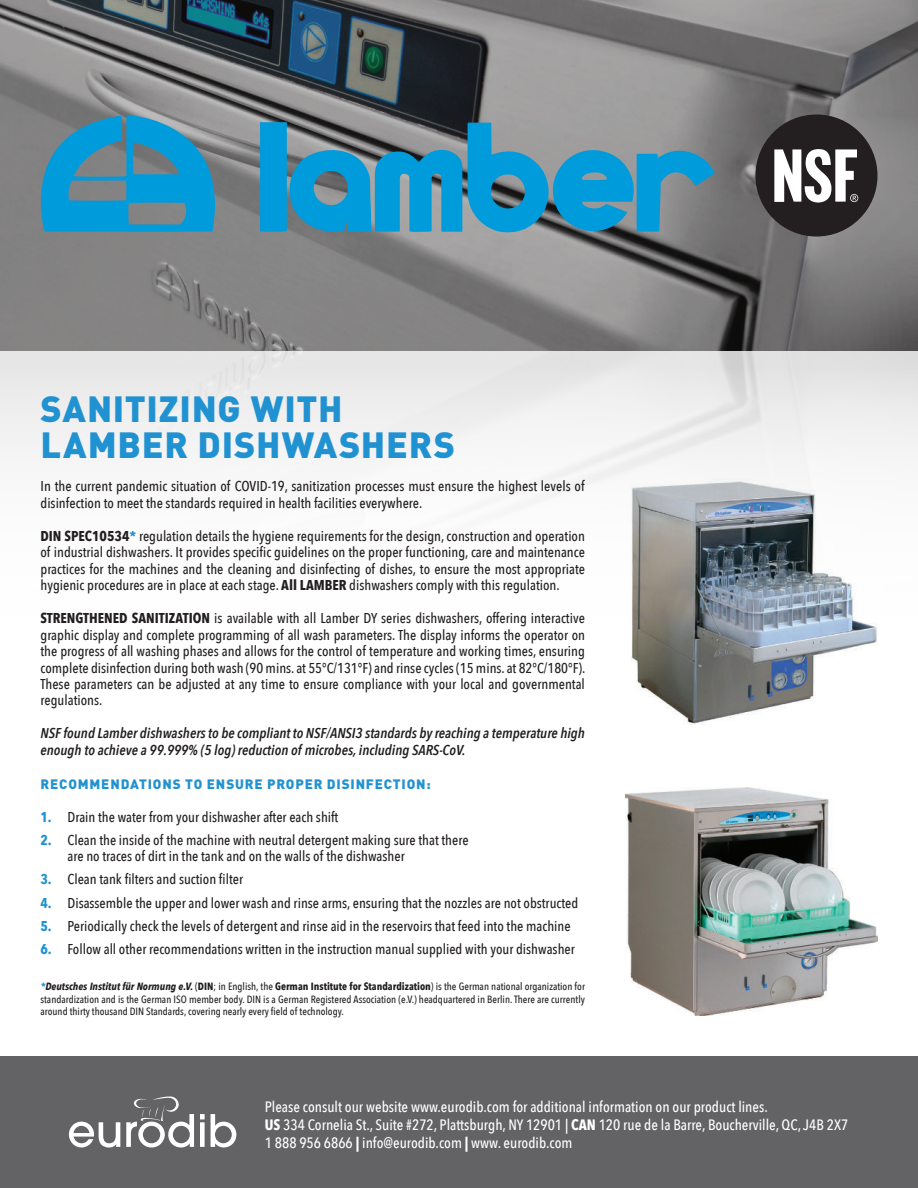
<style>
.page{position:relative;width:918px;height:1188px;background:#fff}
.page>*{position:absolute;margin:0;border:0;box-sizing:border-box;transform-origin:0 0}
.t1{font:900 36px/36.8px "DIN";letter-spacing:.02em;color:#2192d1}
.t2{font:500 15px/18px "Avenir Next Condensed";color:#fff}
.t3{font:500 14.25px/16.5px "Avenir Next Condensed";color:#231f20}
.t4{font:italic 600 14.25px/16.5px "Avenir Next Condensed";color:#231f20}
.t5{font:900 13.5px "DIN";letter-spacing:.06em;color:#2192d1}
.t6{font:500 10.5px/12.8px "Avenir Next Condensed";color:#231f20;text-align:justify}
.s1{font-weight:700}
.s2{font-weight:700;color:#2192d1}
.s3{font-weight:700;font-style:italic;color:#2192d1}
.s4{font-weight:700;font-style:italic}
</style>
<div class="page">
<svg style="left:0;top:0;width:918px;height:351px;background:#78787a"></svg>
<div style="left:0;top:1056px;width:918px;height:132px;background:#636366"></div>
<svg style="left:69px;top:1122px;width:51px;height:26px"></svg>
<svg style="left:200px;top:1114px;width:5px;height:33px"></svg>
<svg style="left:211px;top:1114px;width:25px;height:34px"></svg>
<svg style="left:126px;top:1096px;width:68px;height:52px"></svg>
<svg style="left:41px;top:114px;width:174px;height:118px;background:#3691b7"></svg>
<svg style="left:260px;top:122px;width:455px;height:115px;background:#3e91b4"></svg>
<div style="left:755px;top:114px;width:122px;height:123px;background:#231f20;border-radius:50%"></div>
<svg style="left:774px;top:149px;width:84px;height:54px"></svg>
<img style="left:626px;top:478px;width:252px;height:246px">
<img style="left:626px;top:787px;width:252px;height:228px">
<h1 class="t1" style="left:40px;top:391px;width:416px">SANITIZING WITH<br>LAMBER DISHWASHERS</h1>
<p class="t3" style="left:40px;top:479px;width:546px">In the current pandemic situation of COVID-19, sanitization processes must ensure the highest levels of disinfection to meet the standards required in health facilities everywhere.</p>
<p class="t3" style="left:40px;top:527px;width:546px;text-align:justify"><span class="s1">DIN SPEC10534</span><span class="s2">*</span> regulation details the hygiene requirements for the design, construction and operation of industrial dishwashers. It provides specific guidelines on the proper functioning, care and maintenance practices for the machines and the cleaning and disinfecting of dishes, to ensure the most appropriate hygienic procedures are in place at each stage. <span class="s1">All LAMBER</span> dishwashers comply with this regulation.</p>
<p class="t3" style="left:40px;top:611px;width:546px;text-align:justify"><span class="s1">STRENGTHENED SANITIZATION</span> is available with all Lamber DY series dishwashers, offering interactive graphic display and complete programming of all wash parameters. The display informs the operator on the progress of all washing phases and allows for the control of temperature and working times, ensuring complete disinfection during both wash (90 mins. at 55°C/131°F) and rinse cycles (15 mins. at 82°C/180°F).<br>These parameters can be adjusted at any time to ensure compliance with your local and governmental regulations.</p>
<p class="t4" style="left:40px;top:726px;width:546px">NSF found Lamber dishwashers to be compliant to NSF/ANSI3 standards by reaching a temperature high enough to achieve a 99.999% (5 log) reduction of microbes, including SARS-CoV.</p>
<p class="t5" style="left:40px;top:776px;width:392px">RECOMMENDATIONS TO ENSURE PROPER DISINFECTION:</p>
<p class="t3" style="left:40px;top:810px;width:299px"><span class="s2">1.</span> Drain the water from your dishwasher after each shift</p>
<p class="t3" style="left:68px;top:833px;width:403px;text-indent:-27px"><span class="s2">2.</span> Clean the inside of the machine with neutral detergent making sure that there are no traces of dirt in the tank and on the walls of the dishwasher</p>
<p class="t3" style="left:40px;top:871px;width:204px"><span class="s2">3.</span> Clean tank filters and suction filter</p>
<p class="t3" style="left:40px;top:896px;width:539px"><span class="s2">4.</span> Disassemble the upper and lower wash and rinse arms, ensuring that the nozzles are not obstructed</p>
<p class="t3" style="left:40px;top:919px;width:532px"><span class="s2">5.</span> Periodically check the levels of detergent and rinse aid in the reservoirs that feed into the machine</p>
<p class="t3" style="left:40px;top:942px;width:536px"><span class="s2">6.</span> Follow all other recommendations written in the instruction manual supplied with your dishwasher</p>
<p class="t6" style="left:40px;top:981px;width:546px"><span class="s3">*</span><span class="s4">Deutsches Institut für Normung e.V.</span> (<span class="s1">DIN</span>; in English, the <span class="s1">German Institute for Standardization</span>) is the German national organization for standardization and is the German ISO member body. DIN is a German Registered Association (e.V.) headquartered in Berlin. There are currently around thirty thousand DIN Standards, covering nearly every field of technology.</p>
<p class="t2" style="left:265px;top:1099px;width:585px">Please consult our website www.eurodib.com for additional information on our product lines.<br><span class="s1">US</span> 334 Cornelia St., Suite #272, Plattsburgh, NY 12901 | <span class="s1">CAN</span> 120 rue de la Barre, Boucherville, QC, J4B 2X7<br>1 888 956 6866 <span class="s1">|</span> info@eurodib.com <span class="s1">|</span> www. eurodib.com</p>
</div>
